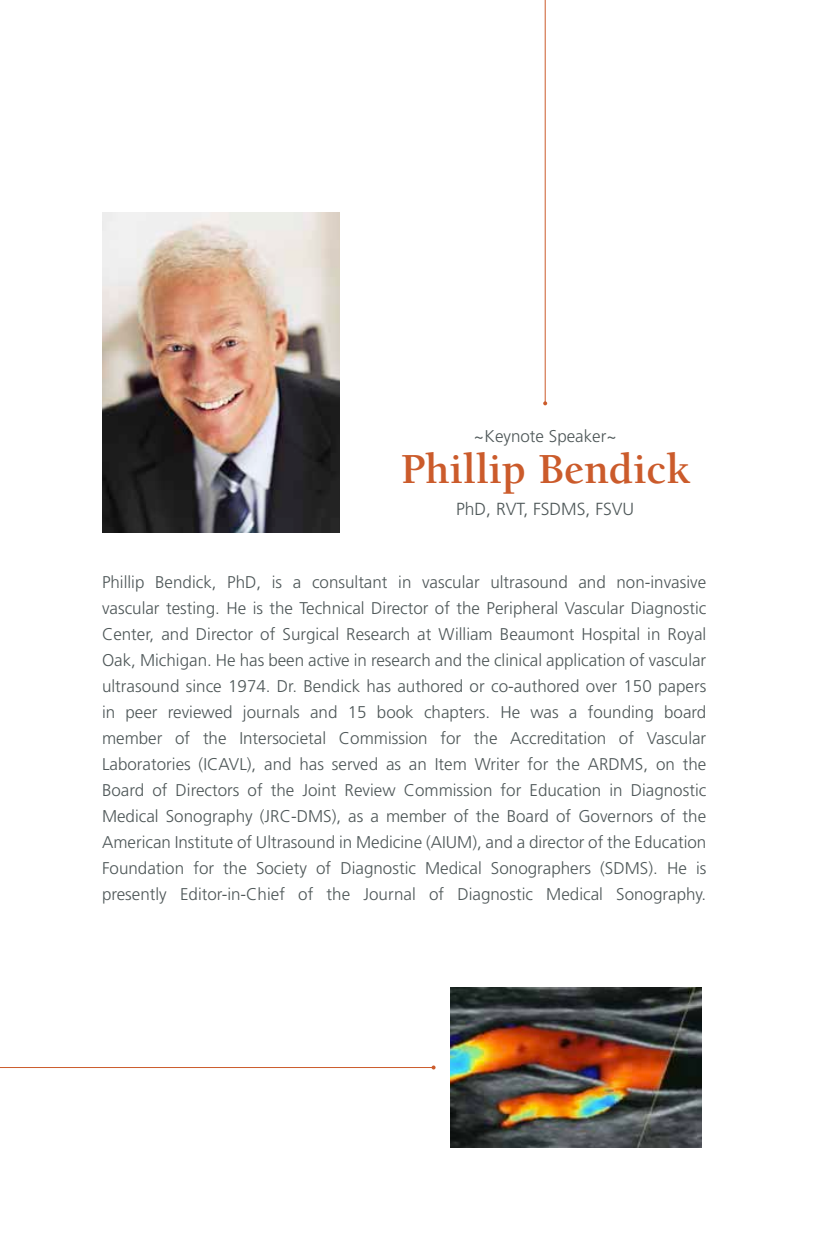
<style>
.page{position:relative;width:828px;height:1260px;background:#fff}
.page>*{position:absolute;margin:0;border:0;box-sizing:border-box;transform-origin:0 0}
.subhead{font:700 44px "Berkeley Std";color:#cb5b2b}
.t1{font:300 17.6px "Frutiger";color:#4e5758}
.t2{font:300 17px/26px "Frutiger";color:#4e5758;text-align:justify}
</style>
<div class="page">
<img style="left:102px;top:213px;width:237px;height:319px">
<hr style="left:545px;top:0;width:1px;height:403px;background:#cb5b2b">
<svg style="left:543px;top:401px;width:4px;height:4px"></svg>
<hr style="left:0;top:1067px;width:434px;height:1px;background:#cb5b2b">
<svg style="left:432px;top:1066px;width:4px;height:4px"></svg>
<img style="left:450px;top:987px;width:252px;height:161px">
<p class="t2" style="left:474px;top:423px;width:144px">~Keynote Speaker~</p>
<p class="subhead" style="left:401px;top:445px;width:290px">Phillip Bendick</p>
<p class="t1" style="left:456px;top:498px;width:180px">PhD, RVT, FSDMS, FSVU</p>
<p class="t2" style="left:102px;top:569px;width:606px">Phillip Bendick, PhD, is a consultant in vascular ultrasound and non-invasive</p>
<p class="t2" style="left:102px;top:595px;width:606px">vascular testing. He is the Technical Director of the Peripheral Vascular Diagnostic Center, and Director of Surgical Research at William Beaumont Hospital in Royal Oak, Michigan. He has been active in research and the clinical application of vascular ultrasound since 1974. Dr. Bendick has authored or co-authored over 150 papers</p>
<p class="t2" style="left:102px;top:699px;width:606px">in peer reviewed journals and 15 book chapters. He was a founding board</p>
<p class="t2" style="left:102px;top:725px;width:606px">member of the Intersocietal Commission for the Accreditation of Vascular</p>
<p class="t2" style="left:102px;top:751px;width:606px">Laboratories (ICAVL), and has served as an Item Writer for the ARDMS, on the Board of Directors of the Joint Review Commission for Education in Diagnostic Medical Sonography (JRC-DMS), as a member of the Board of Governors of the</p>
<p class="t2" style="left:102px;top:829px;width:606px">American Institute of Ultrasound in Medicine (AIUM), and a director of the Education</p>
<p class="t2" style="left:102px;top:855px;width:606px">Foundation for the Society of Diagnostic Medical Sonographers (SDMS). He is</p>
<p class="t2" style="left:102px;top:881px;width:606px">presently Editor-in-Chief of the Journal of Diagnostic Medical Sonography.</p>
</div>
